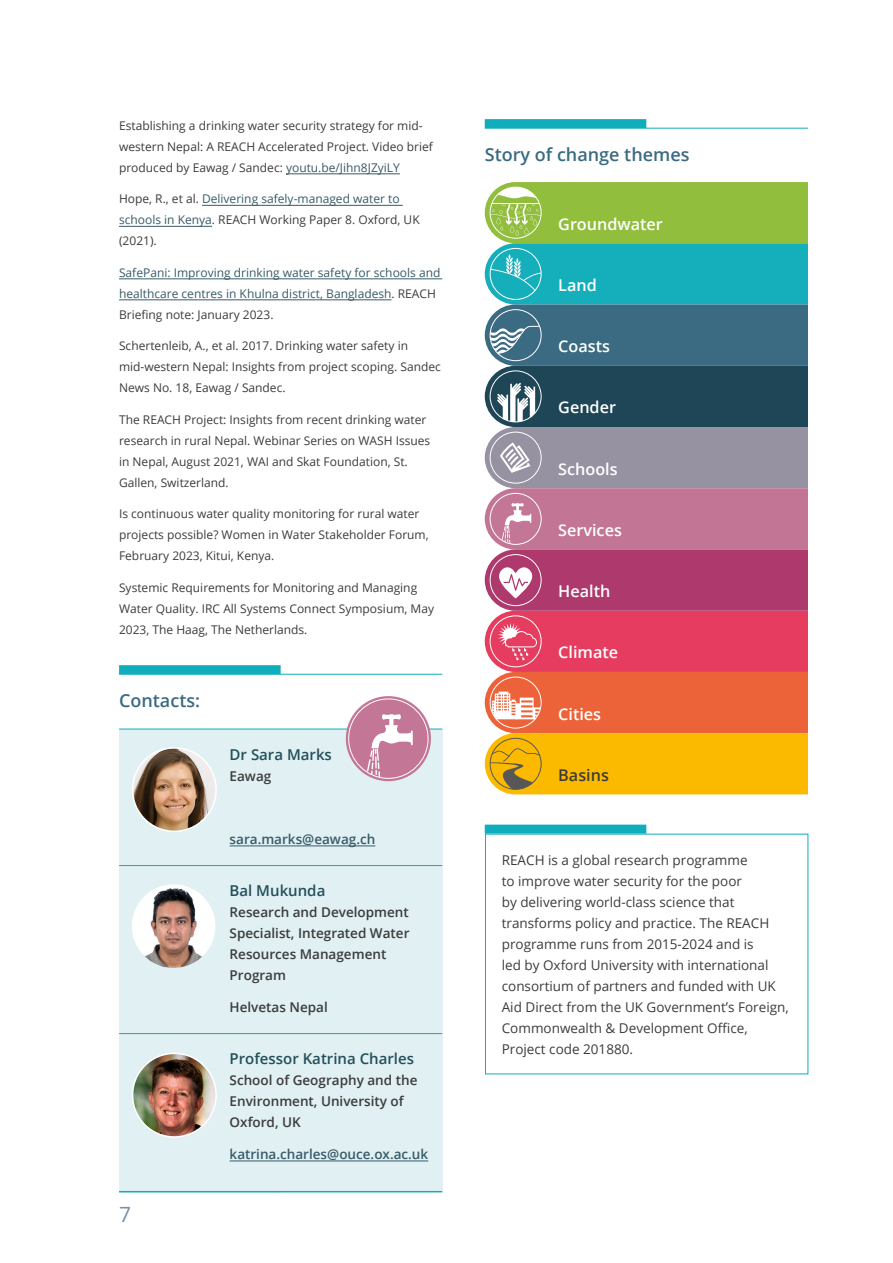
<style>
.page{position:relative;width:893px;height:1263px;background:#fff}
.page>*{position:absolute;margin:0;border:0;box-sizing:border-box;transform-origin:0 0}
.t1{font:21px "Open Sans";color:#7890a3}
.subhead{font:600 18px "Open Sans";color:#3a6b82}
.t2{font:600 16.2px "Open Sans";color:#fff}
.t3{font:600 16.2px "Open Sans";color:#3c3c3b}
.contact{font:600 15px "Open Sans";color:#234f5b}
.reach-box{font:13.5px/21px "Open Sans";color:#3c3c3b}
.contact-details{font:600 13.5px/21px "Open Sans";color:#3c3c3b}
.contact-details-end{font:600 13.5px "Open Sans";color:#385b68}
.contact-details-2{font:600 13.5px "Open Sans";color:#385b68}
.references{font:12px/21px "Open Sans";color:#3c3c3b}
.references-2{font:12px/21px "Open Sans";color:#385b68}
.s1{color:#385b68}
.s2{color:#3c3c3b}
</style>
<div class="page">
<hr style="left:286px;top:174px;width:114px;height:1px;background:#385b68">
<hr style="left:202px;top:205px;width:201px;height:1px;background:#385b68">
<hr style="left:119px;top:226px;width:93px;height:1px;background:#385b68">
<hr style="left:119px;top:279px;width:323px;height:1px;background:#385b68">
<hr style="left:119px;top:300px;width:272px;height:1px;background:#385b68">
<hr style="left:119px;top:674px;width:323px;height:1px;background:#10aebc">
<div style="left:119px;top:665px;width:162px;height:9px;background:#10aebc"></div>
<div style="left:119px;top:729px;width:323px;height:43px;background:#e0f0f3"></div>
<hr style="left:119px;top:729px;width:323px;height:1px;background:#10aebc">
<div style="left:119px;top:757px;width:323px;height:57px;background:#e0f0f3"></div>
<div style="left:119px;top:789px;width:323px;height:56px;background:#e0f0f3"></div>
<div style="left:119px;top:820px;width:323px;height:57px;background:#e0f0f3"></div>
<hr style="left:230px;top:846px;width:145px;height:1px;background:#385b68">
<div style="left:119px;top:865px;width:323px;height:43px;background:#e0f0f3"></div>
<hr style="left:119px;top:865px;width:323px;height:1px;background:#10aebc">
<div style="left:119px;top:894px;width:323px;height:119px;background:#e0f0f3"></div>
<div style="left:119px;top:988px;width:323px;height:57px;background:#e0f0f3"></div>
<div style="left:119px;top:1033px;width:323px;height:43px;background:#e0f0f3"></div>
<hr style="left:119px;top:1033px;width:323px;height:1px;background:#10aebc">
<div style="left:119px;top:1062px;width:323px;height:98px;background:#e0f0f3"></div>
<div style="left:119px;top:1135px;width:323px;height:57px;background:#e0f0f3"></div>
<hr style="left:119px;top:1191px;width:323px;height:1px;background:#10aebc">
<hr style="left:230px;top:1161px;width:198px;height:1px;background:#385b68">
<hr style="left:485px;top:128px;width:323px;height:1px;background:#10aebc">
<div style="left:485px;top:119px;width:161px;height:9px;background:#10aebc"></div>
<div style="left:485px;top:825px;width:161px;height:9px;background:#10aebc"></div>
<img style="left:133px;top:748px;width:83px;height:83px;border-radius:42px">
<div style="left:132px;top:747px;width:85px;height:85px;border:2px solid #fff;border-radius:50%"></div>
<img style="left:132px;top:884px;width:83px;height:84px;border-radius:42px">
<img style="left:133px;top:1053px;width:83px;height:84px;border-radius:42px">
<div style="left:132px;top:1053px;width:85px;height:85px;border:2px solid #fff;border-radius:50%"></div>
<svg style="left:346px;top:696px;width:85px;height:85px"></svg>
<div style="left:349px;top:699px;width:79px;height:79px;background:#c37695;border-radius:50%"></div>
<svg style="left:364px;top:714px;width:49px;height:64px"></svg>
<svg style="left:485px;top:182px;width:323px;height:612px;background:#9a7f6f"></svg>
<p class="references" style="left:119px;top:114px;width:315px">Establishing a drinking water security strategy for mid&shy;western Nepal: A REACH Accelerated Project. Video brief produced by Eawag / Sandec: <span class="s1">youtu.be/Jihn8JZyiLY</span></p>
<p class="references" style="left:119px;top:188px;width:302px">Hope, R., et al. <span class="s1">Delivering safely-managed water to schools in Kenya</span>. REACH Working Paper 8. Oxford, UK (2021).</p>
<p class="references-2" style="left:119px;top:261px;width:323px">SafePani: Improving drinking water safety for schools and healthcare centres in Khulna district, Bangladesh<span class="s2">. REACH<br>Briefing note: January 2023.</span></p>
<p class="references" style="left:119px;top:335px;width:323px">Schertenleib, A., et al. 2017. Drinking water safety in mid-western Nepal: Insights from project scoping. Sandec<br>News No. 18, Eawag / Sandec.</p>
<p class="references" style="left:119px;top:408px;width:313px">The REACH Project: Insights from recent drinking water research in rural Nepal. Webinar Series on WASH Issues in Nepal, August 2021, WAI and Skat Foundation, St.<br>Gallen, Switzerland.</p>
<p class="references" style="left:119px;top:503px;width:311px">Is continuous water quality monitoring for rural water projects possible? Women in Water Stakeholder Forum,<br>February 2023, Kitui, Kenya.</p>
<p class="references" style="left:119px;top:576px;width:317px">Systemic Requirements for Monitoring and Managing<br>Water Quality. IRC All Systems Connect Symposium, May<br>2023, The Haag, The Netherlands.</p>
<p class="subhead" style="left:119px;top:688px;width:83px">Contacts:</p>
<h1 class="t1" style="left:119px;top:1200px;width:14px">7</h1>
<p class="contact" style="left:230px;top:744px;width:104px">Dr Sara Marks</p>
<p class="contact-details" style="left:230px;top:765px;width:43px">Eawag</p>
<p class="contact-details-2" style="left:230px;top:829px;width:147px">sara.marks@eawag.ch</p>
<p class="contact" style="left:230px;top:880px;width:97px">Bal Mukunda</p>
<p class="contact-details" style="left:230px;top:901px;width:181px">Research and Development<br>Specialist, Integrated Water<br>Resources Management<br>Program</p>
<p class="contact-details" style="left:230px;top:996px;width:100px">Helvetas Nepal</p>
<p class="contact" style="left:230px;top:1048px;width:186px">Professor Katrina Charles</p>
<p class="contact-details" style="left:230px;top:1069px;width:189px">School of Geography and the<br>Environment, University of<br>Oxford, UK</p>
<p class="contact-details-end" style="left:230px;top:1144px;width:200px">katrina.charles@ouce.ox.ac.uk</p>
<p class="subhead" style="left:485px;top:142px;width:206px">Story of change themes</p>
<h3 class="t2" style="left:558px;top:213px;width:106px">Groundwater</h3>
<h3 class="t2" style="left:558px;top:274px;width:40px">Land</h3>
<h3 class="t2" style="left:558px;top:335px;width:53px">Coasts</h3>
<h3 class="t2" style="left:558px;top:396px;width:59px">Gender</h3>
<h3 class="t2" style="left:558px;top:458px;width:61px">Schools</h3>
<h3 class="t2" style="left:558px;top:519px;width:65px">Services</h3>
<h3 class="t2" style="left:558px;top:580px;width:54px">Health</h3>
<h3 class="t2" style="left:558px;top:641px;width:61px">Climate</h3>
<h3 class="t2" style="left:558px;top:702px;width:44px">Cities</h3>
<h3 class="t3" style="left:558px;top:764px;width:52px">Basins</h3>
<p class="reach-box" style="left:502px;top:849px;width:289px">REACH is a global research programme<br>to improve water security for the poor<br>by delivering world-class science that transforms policy and practice. The REACH programme runs from 2015-2024 and is<br>led by Oxford University with international consortium of partners and funded with UK Aid Direct from the UK Government’s Foreign, Commonwealth &amp; Development Office, Project code 201880.</p>
</div>
